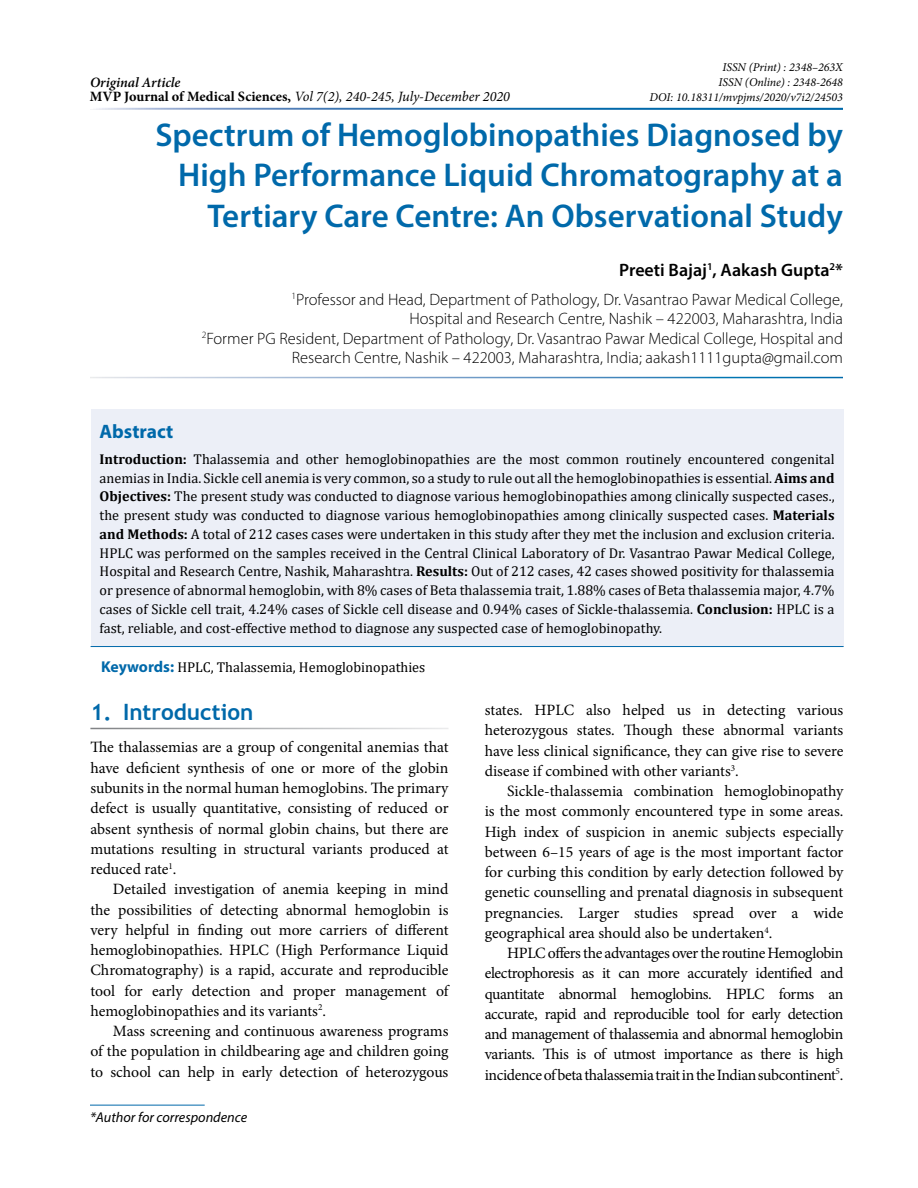
<style>
.page{position:relative;width:918px;height:1188px;background:#fff}
.page>*{position:absolute;margin:0;border:0;box-sizing:border-box;transform-origin:0 0}
.t1{font:600 33px/40.5px "Myriad Pro";color:#0069aa;text-align:right}
.t2{font:700 22.5px "Trebuchet MS";color:#0069aa}
.t3{font:700 19.5px "Myriad Pro";color:#0069aa}
.t4{font:600 18px "Myriad Pro";color:#000}
.t5{font:300 16.5px/19.5px "Myriad Pro";color:#000;text-align:right}
.t6{font:15.75px/20.2px "Minion Pro";letter-spacing:-.005em;color:#000;text-align:justify}
.t7{font:14.25px/18.8px "Cambria";color:#000;text-align:justify}
.t8{font:italic 14.25px "Minion Pro";color:#000}
.t9{font:italic 14.25px "Myriad Pro";color:#000}
.t10{font:italic 600 14.25px "Minion Pro";color:#000}
.t11{font:italic 12px/15px "Minion Pro";color:#000;text-align:right}
.s1{font-weight:700;font-style:normal}
.s2{font-weight:700}
.s3{font-family:"Myriad Pro";font-weight:700;font-size:15.75px;color:#0069aa}
</style>
<div class="page">
<div style="left:91px;top:410px;width:753px;height:237px;background:#eceff7"></div>
<hr style="left:91px;top:646px;width:753px;height:1px;background:#0069aa">
<hr style="left:90px;top:1105px;width:115px;height:1px;background:#0069aa">
<p class="t10" style="left:90px;top:72px;width:92px">Original Article</p>
<p class="t8" style="left:90px;top:87px;width:422px"><span class="s1">MVP Journal of Medical Sciences,</span> Vol 7(2), 240-245, July-December 2020</p>
<p class="t11" style="left:650px;top:60px;width:195px">ISSN (Print) : 2348–263X<br>ISSN (Online) : 2348-2648<br>DOI: 10.18311/mvpjms/2020/v7i2/24503</p>
<h1 class="t1" style="left:155px;top:114px;width:689px">Spectrum of Hemoglobinopathies Diagnosed by<br>High Performance Liquid Chromatography at a<br>Tertiary Care Centre: An Observational Study</h1>
<p class="t4" style="left:619px;top:259px;width:225px">Preeti Bajaj<sup>1</sup>, Aakash Gupta<sup>2</sup>*</p>
<p class="t5" style="left:202px;top:289px;width:643px"><sup>1</sup>Professor and Head, Department of Pathology, Dr. Vasantrao Pawar Medical College,<br>Hospital and Research Centre, Nashik – 422003, Maharashtra, India<br><sup>2</sup>Former PG Resident, Department of Pathology, Dr. Vasantrao Pawar Medical College, Hospital and Research Centre, Nashik – 422003, Maharashtra, India; aakash1111gupta@gmail.com</p>
<p class="t3" style="left:100px;top:418px;width:75px">Abstract</p>
<p class="t7" style="left:100px;top:450px;width:737px"><span class="s2">Introduction:</span> Thalassemia and other hemoglobinopathies are the most common routinely encountered congenital anemias in India. Sickle cell anemia is very common, so a study to rule out all the hemoglobinopathies is essential. <span class="s2">Aims and Objectives:</span> The present study was conducted to diagnose various hemoglobinopathies among clinically suspected cases., the present study was conducted to diagnose various hemoglobinopathies among clinically suspected cases. <span class="s2">Materials and Methods:</span> A total of 212 cases cases were undertaken in this study after they met the inclusion and exclusion criteria.<br>HPLC was performed on the samples received in the Central Clinical Laboratory of Dr. Vasantrao Pawar Medical College, Hospital and Research Centre, Nashik, Maharashtra. <span class="s2">Results:</span> Out of 212 cases, 42 cases showed positivity for thalassemia or presence of abnormal hemoglobin, with 8% cases of Beta thalassemia trait, 1.88% cases of Beta thalassemia major, 4.7% cases of Sickle cell trait, 4.24% cases of Sickle cell disease and 0.94% cases of Sickle-thalassemia. <span class="s2">Conclusion:</span> HPLC is a fast, reliable, and cost-effective method to diagnose any suspected case of hemoglobinopathy.</p>
<p class="t7" style="left:101px;top:658px;width:326px"><span class="s3">Keywords:</span> HPLC, Thalassemia, Hemoglobinopathies</p>
<h2 class="t2" style="left:90px;top:698px;width:164px">1. Introduction</h2>
<p class="t6" style="left:90px;top:737px;width:360px">The thalassemias are a group of congenital anemias that have deficient synthesis of one or more of the globin subunits in the normal human hemoglobins. The primary defect is usually quantitative, consisting of reduced or absent synthesis of normal globin chains, but there are mutations resulting in structural variants produced at reduced rate<sup>1</sup>.</p>
<p class="t6" style="left:90px;top:879px;width:360px;text-indent:23px">Detailed investigation of anemia keeping in mind the possibilities of detecting abnormal hemoglobin is very helpful in finding out more carriers of different hemoglobinopathies. HPLC (High Performance Liquid Chromatography) is a rapid, accurate and reproducible tool for early detection and proper management of hemoglobinopathies and its variants<sup>2</sup>.</p>
<p class="t6" style="left:90px;top:1021px;width:360px;text-indent:23px">Mass screening and continuous awareness programs of the population in childbearing age and children going to school can help in early detection of heterozygous</p>
<p class="t9" style="left:90px;top:1108px;width:159px">*Author for correspondence</p>
<p class="t6" style="left:485px;top:700px;width:360px">states. HPLC also helped us in detecting various heterozygous states. Though these abnormal variants have less clinical significance, they can give rise to severe disease if combined with other variants<sup>3</sup>.</p>
<p class="t6" style="left:485px;top:781px;width:360px;text-indent:23px">Sickle-thalassemia combination hemoglobinopathy is the most commonly encountered type in some areas.<br>High index of suspicion in anemic subjects especially between 6–15 years of age is the most important factor for curbing this condition by early detection followed by genetic counselling and prenatal diagnosis in subsequent pregnancies. Larger studies spread over a wide geographical area should also be undertaken<sup>4</sup>.</p>
<p class="t6" style="left:485px;top:943px;width:360px;text-indent:23px">HPLC offers the advantages over the routine Hemoglobin electrophoresis as it can more accurately identified and quantitate abnormal hemoglobins. HPLC forms an accurate, rapid and reproducible tool for early detection and management of thalassemia and abnormal hemoglobin variants. This is of utmost importance as there is high incidence of beta thalassemia trait in the Indian subcontinent<sup>5</sup>.</p>
</div>
